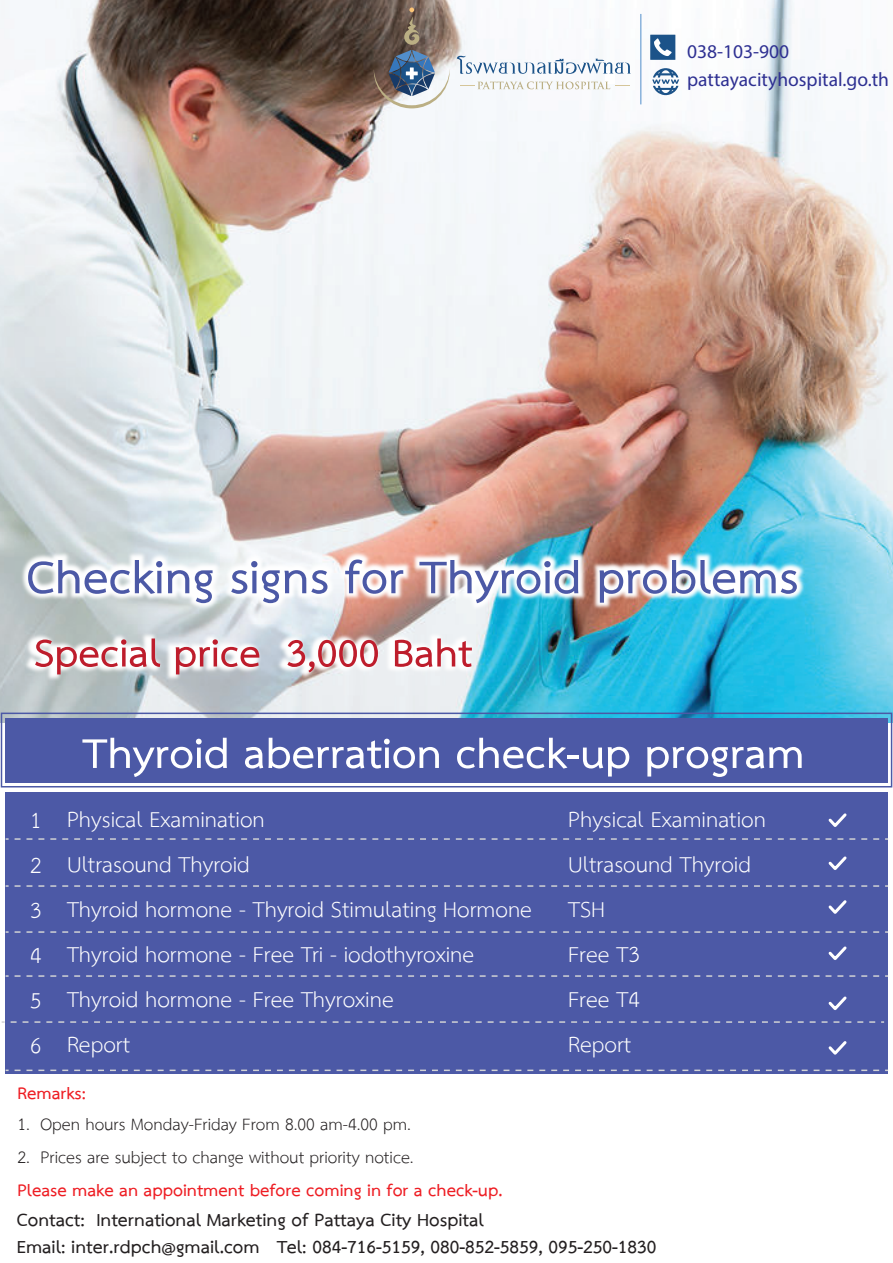
<style>
.page{position:relative;width:893px;height:1263px;background:#fff}
.page>*{position:absolute;margin:0;border:0;box-sizing:border-box;transform-origin:0 0}
.t1{font:700 66px "TH Sarabun PSK";color:#4c59a6}
.t2{font:700 60px "TH Sarabun PSK";color:#fff}
.t3{font:700 55.5px "TH Sarabun PSK";color:#be1d2c}
.t4{font:31.5px/45px "TH Sarabun PSK";color:#fff}
.t5{font:700 25.5px/27px "TH Sarabun PSK";color:#231f20}
.t6{font:24px "TH Sarabun PSK";color:#231f20}
.t7{font:700 24px "TH Sarabun PSK";color:#ee1d23}
.t8{font:19.5px "Myriad Pro";color:#2e3092}
</style>
<div class="page">
<img style="left:0;top:0;width:893px;height:723px">
<div style="left:1px;top:713px;width:891px;height:74px;border:2px solid #4c59a6"></div>
<div style="left:6px;top:718px;width:882px;height:64px;background:#4c59a6"></div>
<div style="left:6px;top:792px;width:882px;height:281px;background:#4c59a6"></div>
<svg style="left:828px;top:813px;width:19px;height:14px"></svg>
<svg style="left:828px;top:856px;width:19px;height:14px"></svg>
<svg style="left:828px;top:900px;width:19px;height:14px"></svg>
<svg style="left:828px;top:946px;width:19px;height:14px"></svg>
<svg style="left:828px;top:996px;width:19px;height:14px"></svg>
<svg style="left:828px;top:1041px;width:19px;height:14px"></svg>
<svg style="left:15px;top:838px;width:873px;height:2px"></svg>
<svg style="left:15px;top:885px;width:873px;height:2px"></svg>
<svg style="left:15px;top:931px;width:873px;height:2px"></svg>
<svg style="left:15px;top:975px;width:873px;height:2px"></svg>
<svg style="left:11px;top:1021px;width:873px;height:2px"></svg>
<svg style="left:15px;top:1069px;width:873px;height:2px"></svg>
<div style="left:606px;top:72px;width:9px;height:12px;background:#fff"></div>
<svg style="left:457px;top:55px;width:174px;height:19px"></svg>
<svg style="left:460px;top:81px;width:170px;height:8px"></svg>
<img style="left:374px;top:8px;width:76px;height:100px">
<hr style="left:640px;top:14px;width:1px;height:90px;background:#518ecb">
<svg style="left:652px;top:68px;width:27px;height:27px"></svg>
<svg style="left:650px;top:35px;width:25px;height:25px"></svg>
<img style="left:0;top:485px;width:861px;height:197px">
<img style="left:0;top:568px;width:528px;height:181px">
<p class="t8" style="left:687px;top:39px;width:104px">038-103-900</p>
<p class="t8" style="left:687px;top:67px;width:203px">pattayacityhospital.go.th</p>
<h1 class="t1" style="left:26px;top:537px;width:774px">Checking signs for Thyroid problems</h1>
<h3 class="t3" style="left:34px;top:620px;width:440px">Special price 3,000 Baht</h3>
<p class="t4" style="left:30px;top:799px;width:13px;text-align:justify">1<br>2<br>3<br>4<br>5<br>6</p>
<h2 class="t2" style="left:82px;top:717px;width:724px">Thyroid aberration check-up program</h2>
<p class="t4" style="left:67px;top:798px;width:467px">Physical Examination<br>Ultrasound Thyroid<br>Thyroid hormone - Thyroid Stimulating Hormone<br>Thyroid hormone - Free Tri - iodothyroxine<br>Thyroid hormone - Free Thyroxine<br>Report</p>
<p class="t4" style="left:568px;top:798px;width:199px">Physical Examination<br>Ultrasound Thyroid<br>TSH<br>Free T3<br>Free T4<br>Report</p>
<p class="t7" style="left:18px;top:1078px;width:70px">Remarks:</p>
<p class="t6" style="left:18px;top:1110px;width:395px">1. Open hours Monday-Friday From 8.00 am-4.00 pm.</p>
<p class="t6" style="left:18px;top:1143px;width:398px">2. Prices are subject to change without priority notice.</p>
<p class="t7" style="left:18px;top:1176px;width:486px">Please make an appointment before coming in for a check-up.</p>
<p class="t5" style="left:17px;top:1207px;width:641px">Contact: International Marketing of Pattaya City Hospital<br>Email: inter.rdpch@gmail.com Tel: 084-716-5159, 080-852-5859, 095-250-1830</p>
</div>
